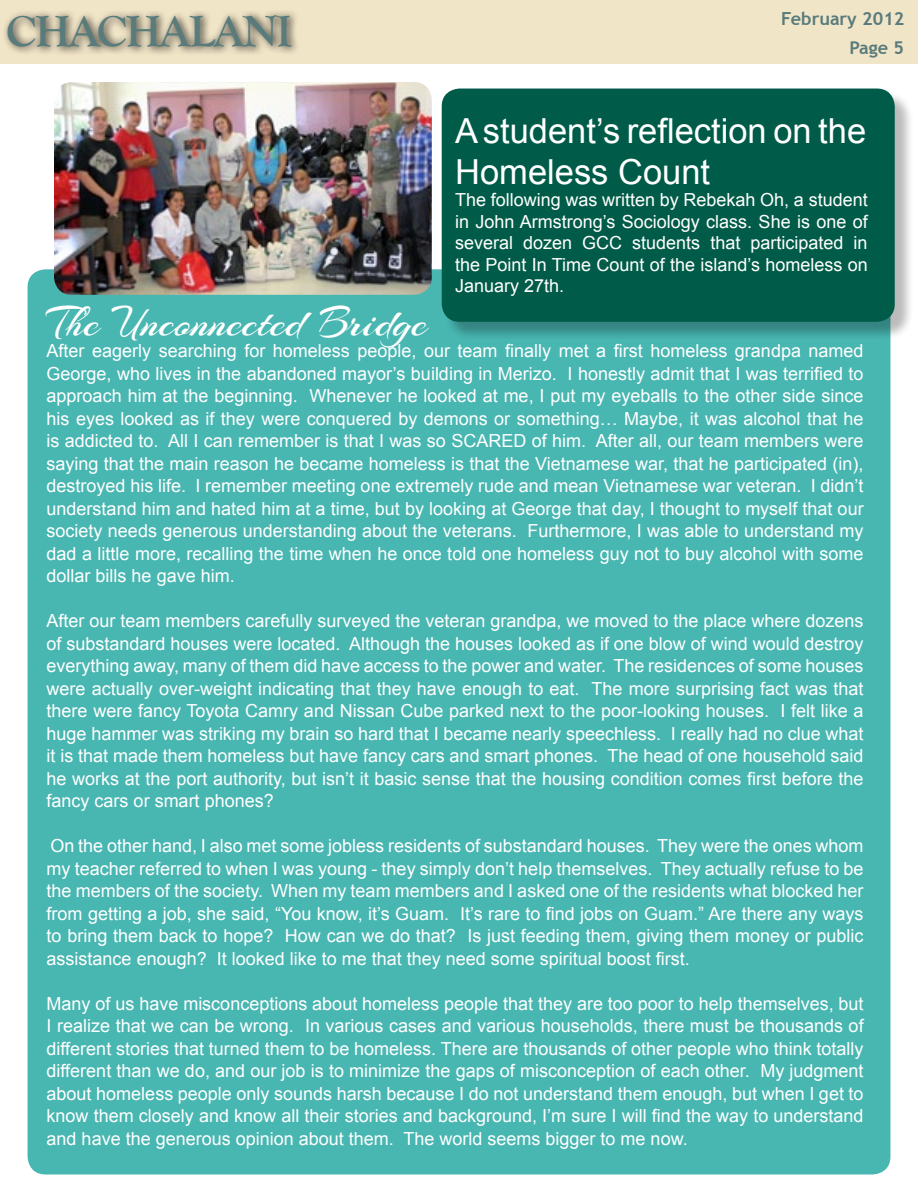
<style>
.page{position:relative;width:918px;height:1188px;background:#fff}
.page>*{position:absolute;margin:0;border:0;box-sizing:border-box;transform-origin:0 0}
.t1{font:45px "Arizonia ROB";color:#fff}
.t2{font:700 45px "Goudy Old Style T";letter-spacing:-.03em;color:#597b7c}
.t3{font:34.5px/41.4px "Arial";color:#fff}
.t4{font:18px/22.5px "Arial";color:#fff;text-align:justify}
.t5{font:700 18px "Trebuchet MS";color:#597b7c}
.t6{font:700 17.7px "Trebuchet MS";color:#597b7c}
</style>
<div class="page">
<div style="left:0;top:0;width:918px;height:63px;background:#f1e5c7"></div>
<div style="left:2px;top:10px;width:300px;height:47px;background:#000;opacity:.75"></div>
<div style="left:28px;top:269px;width:862px;height:906px;background:#48b6b1;border-radius:18px"></div>
<img style="left:54px;top:82px;width:378px;height:213px">
<div style="left:444px;top:91px;width:470px;height:250px;background:#000;opacity:.27"></div>
<div style="left:442px;top:89px;width:453px;height:233px;background:#005c48;border-radius:18px"></div>
<h1 class="t2" style="left:6px;top:6px;width:287px">CHACHALANI</h1>
<p class="t5" style="left:781px;top:7px;width:125px">February 2012</p>
<p class="t6" style="left:850px;top:37px;width:56px">Page 5</p>
<h2 class="t3" style="left:455px;top:111px;width:412px">A student’s reflection on the<br>Homeless Count</h2>
<p class="t4" style="left:455px;top:189px;width:414px;line-height:21.6px">The following was written by Rebekah Oh, a student in John Armstrong’s Sociology class. She is one of several dozen GCC students that participated in the Point In Time Count of the island’s homeless on January 27th.</p>
<h1 class="t1" style="left:47px;top:293px;width:382px">The Unconnected Bridge</h1>
<p class="t4" style="left:47px;top:340px;width:819px">After eagerly searching for homeless people, our team finally met a first homeless grandpa named George, who lives in the abandoned mayor’s building in Merizo. I honestly admit that I was terrified to approach him at the beginning. Whenever he looked at me, I put my eyeballs to the other side since his eyes looked as if they were conquered by demons or something… Maybe, it was alcohol that he is addicted to. All I can remember is that I was so SCARED of him. After all, our team members were saying that the main reason he became homeless is that the Vietnamese war, that he participated (in), destroyed his life. I remember meeting one extremely rude and mean Vietnamese war veteran. I didn’t understand him and hated him at a time, but by looking at George that day, I thought to myself that our society needs generous understanding about the veterans. Furthermore, I was able to understand my dad a little more, recalling the time when he once told one homeless guy not to buy alcohol with some dollar bills he gave him.</p>
<p class="t4" style="left:47px;top:610px;width:819px">After our team members carefully surveyed the veteran grandpa, we moved to the place where dozens of substandard houses were located. Although the houses looked as if one blow of wind would destroy everything away, many of them did have access to the power and water. The residences of some houses were actually over-weight indicating that they have enough to eat. The more surprising fact was that there were fancy Toyota Camry and Nissan Cube parked next to the poor-looking houses. I felt like a huge hammer was striking my brain so hard that I became nearly speechless. I really had no clue what it is that made them homeless but have fancy cars and smart phones. The head of one household said he works at the port authority, but isn’t it basic sense that the housing condition comes first before the fancy cars or smart phones?</p>
<p class="t4" style="left:47px;top:835px;width:819px">On the other hand, I also met some jobless residents of substandard houses. They were the ones whom my teacher referred to when I was young - they simply don’t help themselves. They actually refuse to be the members of the society. When my team members and I asked one of the residents what blocked her from getting a job, she said, “You know, it’s Guam. It’s rare to find jobs on Guam.” Are there any ways to bring them back to hope? How can we do that? Is just feeding them, giving them money or public assistance enough? It looked like to me that they need some spiritual boost first.</p>
<p class="t4" style="left:47px;top:992px;width:819px">Many of us have misconceptions about homeless people that they are too poor to help themselves, but I realize that we can be wrong. In various cases and various households, there must be thousands of different stories that turned them to be homeless. There are thousands of other people who think totally different than we do, and our job is to minimize the gaps of misconception of each other. My judgment about homeless people only sounds harsh because I do not understand them enough, but when I get to know them closely and know all their stories and background, I’m sure I will find the way to understand and have the generous opinion about them. The world seems bigger to me now.</p>
</div>
